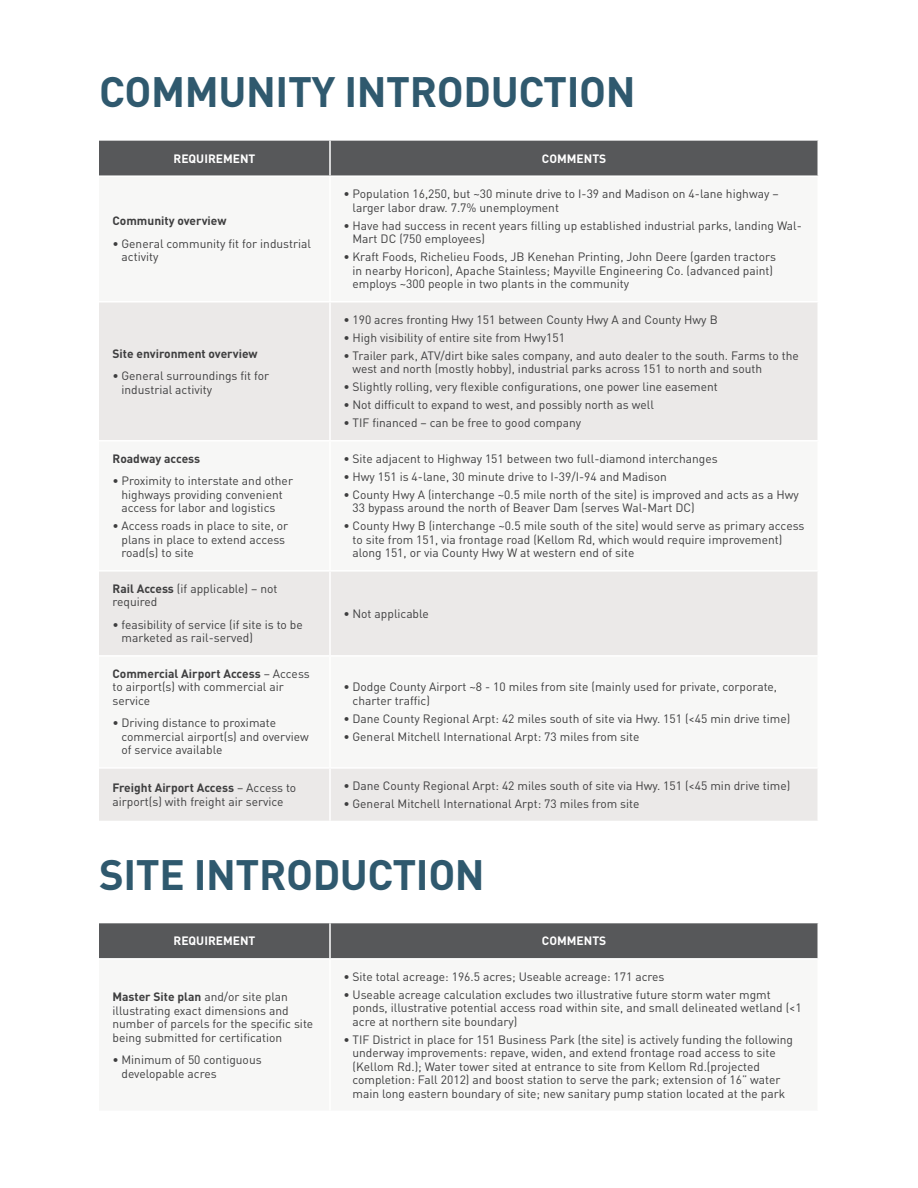
<style>
.page{position:relative;width:918px;height:1188px;background:#fff}
.page>*{position:absolute;margin:0;border:0;box-sizing:border-box;transform-origin:0 0}
.MAIN_Head{font:700 42px "DIN";letter-spacing:-.01em;color:#2f596e}
.TABLE_-_Body{font:12px/13.5px "DIN";color:#3e3e3f}
.TABLE_-_Body-2{font:700 12px "DIN";color:#3e3e3f}
.TABLE_-_Head{font:700 12px "DIN";color:#fff}
.s1{font-weight:700}
</style>
<div class="page">
<div style="left:99px;top:141px;width:719px;height:34px;background:#57585a"></div>
<svg style="left:99px;top:303px;width:719px;height:518px;fill:#ebe9e8"></svg>
<hr style="left:99px;top:440px;width:231px;height:2px;background:#fff">
<hr style="left:330px;top:440px;width:489px;height:2px;background:#fff">
<hr style="left:99px;top:570px;width:231px;height:2px;background:#fff">
<hr style="left:330px;top:570px;width:489px;height:2px;background:#fff">
<hr style="left:99px;top:655px;width:231px;height:2px;background:#fff">
<hr style="left:330px;top:655px;width:489px;height:2px;background:#fff">
<hr style="left:99px;top:767px;width:231px;height:2px;background:#fff">
<hr style="left:330px;top:767px;width:489px;height:2px;background:#fff">
<hr style="left:329px;top:141px;width:2px;height:34px;background:#fff">
<hr style="left:329px;top:303px;width:2px;height:137px;background:#fff">
<hr style="left:329px;top:442px;width:2px;height:128px;background:#fff">
<hr style="left:329px;top:572px;width:2px;height:83px;background:#fff">
<hr style="left:329px;top:657px;width:2px;height:110px;background:#fff">
<hr style="left:329px;top:769px;width:2px;height:52px;background:#fff">
<div style="left:99px;top:923px;width:719px;height:35px;background:#57585a"></div>
<hr style="left:329px;top:923px;width:2px;height:35px;background:#fff">
<p class="MAIN_Head" style="left:99px;top:64px;width:538px">COMMUNITY INTRODUCTION</p>
<p class="TABLE_-_Head" style="left:174px;top:151px;width:83px">REQUIREMENT</p>
<p class="TABLE_-_Head" style="left:542px;top:151px;width:66px">COMMENTS</p>
<p class="TABLE_-_Body-2" style="left:112px;top:213px;width:115px">Community overview</p>
<p class="TABLE_-_Body" style="left:122px;top:236px;width:191px;text-indent:-9px">• General community fit for industrial activity</p>
<p class="TABLE_-_Body-2" style="left:112px;top:345px;width:147px">Site environment overview</p>
<p class="TABLE_-_Body" style="left:122px;top:369px;width:149px;text-indent:-9px">• General surroundings fit for industrial activity</p>
<p class="TABLE_-_Body-2" style="left:112px;top:451px;width:89px">Roadway access</p>
<p class="TABLE_-_Body" style="left:122px;top:474px;width:173px;text-indent:-9px">• Proximity to interstate and other highways providing convenient access for labor and logistics</p>
<p class="TABLE_-_Body" style="left:122px;top:519px;width:168px;text-indent:-9px">• Access roads in place to site, or plans in place to extend access road(s) to site</p>
<p class="TABLE_-_Body" style="left:112px;top:582px;width:166px"><span class="s1">Rail Access</span> (if applicable) – not required</p>
<p class="TABLE_-_Body" style="left:122px;top:618px;width:183px;text-indent:-9px">• feasibility of service (if site is to be marketed as rail-served)</p>
<p class="TABLE_-_Body" style="left:112px;top:667px;width:199px"><span class="s1">Commercial Airport Access</span> – Access to airport(s) with commercial air service</p>
<p class="TABLE_-_Body" style="left:122px;top:716px;width:189px;text-indent:-9px">• Driving distance to proximate commercial airport(s) and overview of service available</p>
<p class="TABLE_-_Body" style="left:352px;top:187px;width:428px;text-indent:-9px">• Population 16,250, but ~30 minute drive to I-39 and Madison on 4-lane highway – larger labor draw. 7.7% unemployment</p>
<p class="TABLE_-_Body" style="left:352px;top:218px;width:451px;text-indent:-9px">• Have had success in recent years filling up established industrial parks, landing Wal-<br>Mart DC (750 employees)</p>
<p class="TABLE_-_Body" style="left:352px;top:250px;width:425px;text-indent:-9px">• Kraft Foods, Richelieu Foods, JB Kenehan Printing, John Deere (garden tractors in nearby Horicon), Apache Stainless; Mayville Engineering Co. (advanced paint) employs ~300 people in two plants in the community</p>
<p class="TABLE_-_Body" style="left:344px;top:312px;width:376px">• 190 acres fronting Hwy 151 between County Hwy A and County Hwy B</p>
<p class="TABLE_-_Body" style="left:344px;top:330px;width:223px">• High visibility of entire site from Hwy151</p>
<p class="TABLE_-_Body" style="left:352px;top:348px;width:448px;text-indent:-9px">• Trailer park, ATV/dirt bike sales company, and auto dealer to the south. Farms to the west and north (mostly hobby), industrial parks across 151 to north and south</p>
<p class="TABLE_-_Body" style="left:344px;top:380px;width:376px">• Slightly rolling, very flexible configurations, one power line easement</p>
<p class="TABLE_-_Body" style="left:344px;top:398px;width:312px">• Not difficult to expand to west, and possibly north as well</p>
<p class="TABLE_-_Body" style="left:344px;top:416px;width:239px">• TIF financed – can be free to good company</p>
<p class="TABLE_-_Body" style="left:344px;top:452px;width:376px">• Site adjacent to Highway 151 between two full-diamond interchanges</p>
<p class="TABLE_-_Body" style="left:344px;top:470px;width:325px">• Hwy 151 is 4-lane, 30 minute drive to I-39/I-94 and Madison</p>
<p class="TABLE_-_Body" style="left:352px;top:488px;width:448px;text-indent:-9px">• County Hwy A (interchange ~0.5 mile north of the site) is improved and acts as a Hwy<br>33 bypass around the north of Beaver Dam (serves Wal-Mart DC)</p>
<p class="TABLE_-_Body" style="left:352px;top:519px;width:453px;text-indent:-9px">• County Hwy B (interchange ~0.5 mile south of the site) would serve as primary access to site from 151, via frontage road (Kellom Rd, which would require improvement) along 151, or via County Hwy W at western end of site</p>
<p class="TABLE_-_Body" style="left:344px;top:606px;width:87px">• Not applicable</p>
<p class="TABLE_-_Body" style="left:352px;top:680px;width:426px;text-indent:-9px">• Dodge County Airport ~8 - 10 miles from site (mainly used for private, corporate, charter traffic)</p>
<p class="TABLE_-_Body" style="left:344px;top:712px;width:448px">• Dane County Regional Arpt: 42 miles south of site via Hwy. 151 (&lt;45 min drive time)</p>
<p class="TABLE_-_Body" style="left:344px;top:730px;width:298px">• General Mitchell International Arpt: 73 miles from site</p>
<p class="TABLE_-_Body" style="left:112px;top:781px;width:185px"><span class="s1">Freight Airport Access</span> – Access to airport(s) with freight air service</p>
<p class="TABLE_-_Body" style="left:344px;top:779px;width:448px">• Dane County Regional Arpt: 42 miles south of site via Hwy. 151 (&lt;45 min drive time)</p>
<p class="TABLE_-_Body" style="left:344px;top:797px;width:298px">• General Mitchell International Arpt: 73 miles from site</p>
<p class="MAIN_Head" style="left:99px;top:847px;width:387px">SITE INTRODUCTION</p>
<p class="TABLE_-_Head" style="left:174px;top:933px;width:83px">REQUIREMENT</p>
<p class="TABLE_-_Head" style="left:542px;top:933px;width:66px">COMMENTS</p>
<p class="TABLE_-_Body" style="left:112px;top:990px;width:202px"><span class="s1">Master Site plan</span> and/or site plan illustrating exact dimensions and number of parcels for the specific site being submitted for certification</p>
<p class="TABLE_-_Body" style="left:122px;top:1053px;width:142px;text-indent:-9px">• Minimum of 50 contiguous developable acres</p>
<p class="TABLE_-_Body" style="left:344px;top:970px;width:323px">• Site total acreage: 196.5 acres; Useable acreage: 171 acres</p>
<p class="TABLE_-_Body" style="left:352px;top:988px;width:451px;text-indent:-9px">• Useable acreage calculation excludes two illustrative future storm water mgmt ponds, illustrative potential access road within site, and small delineated wetland (&lt;1 acre at northern site boundary)</p>
<p class="TABLE_-_Body" style="left:352px;top:1033px;width:442px;text-indent:-9px">• TIF District in place for 151 Business Park (the site) is actively funding the following underway improvements: repave, widen, and extend frontage road access to site (Kellom Rd.); Water tower sited at entrance to site from Kellom Rd.(projected completion: Fall 2012) and boost station to serve the park; extension of 16” water main long eastern boundary of site; new sanitary pump station located at the park</p>
</div>
